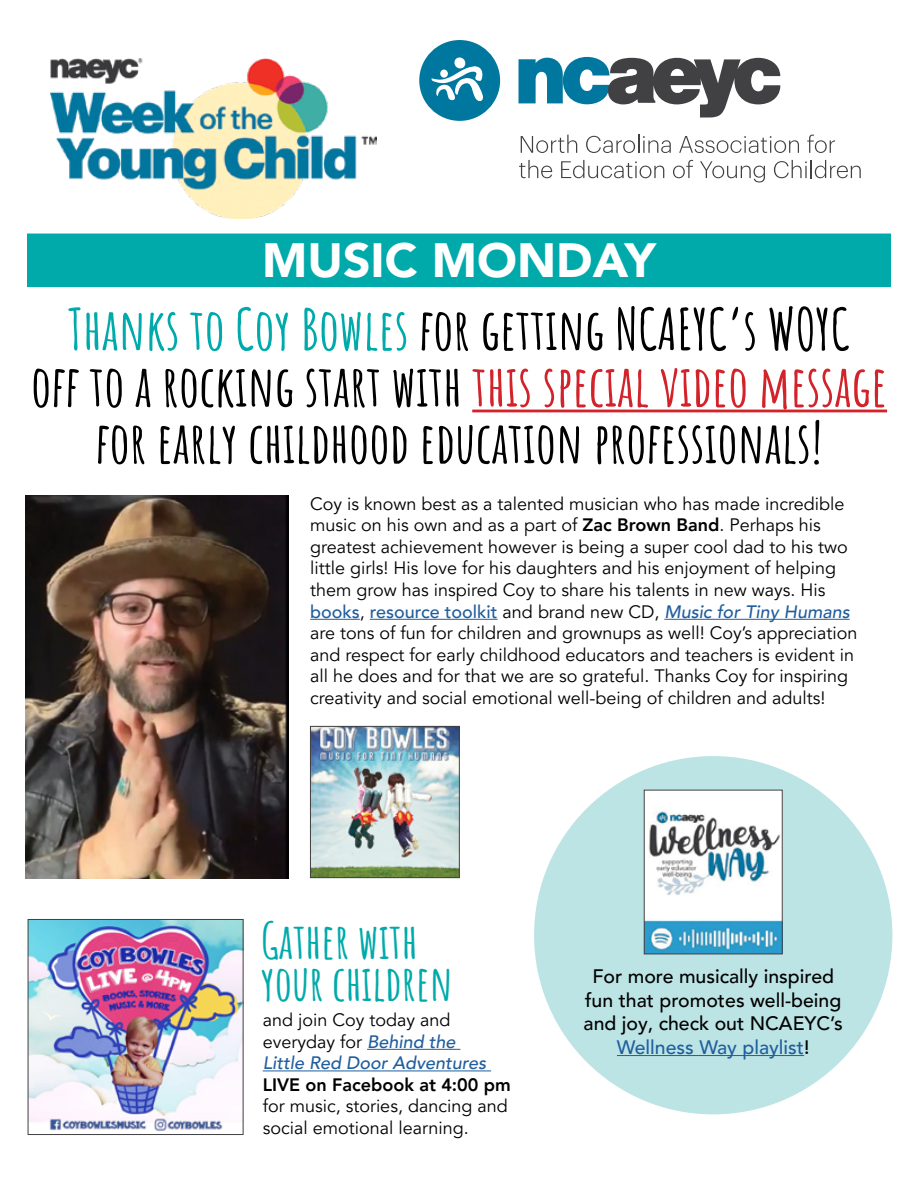
<style>
.page{position:relative;width:918px;height:1188px;background:#fff}
.page>*{position:absolute;margin:0;border:0;box-sizing:border-box;transform-origin:0 0}
.t1{font:700 56.55px/56.6px "Amatic SC";color:#000;text-align:center}
.t2{font:700 48px/42px "Amatic SC";color:#00aaab}
.t3{font:900 48px "Avenir LT Pro";color:#fff}
.t4{font:500 19.5px/23.4px "Avenir LT Pro";color:#000;text-align:center}
.t5{font:18px/21.6px "Avenir LT Pro";color:#000}
.t6{font:italic 500 18px/21.6px "Avenir LT Pro";color:#215e9e}
.t7{font:800 18px "Avenir LT Pro";color:#000}
.s1{color:#00aaab}
.s2{color:#d2232a}
.s3{font-weight:800}
.s4{font-weight:500;color:#215e9e}
.s5{font-weight:500;font-style:italic;color:#215e9e}
.s6{font-weight:400;font-style:normal;color:#000}
.s7{color:#215e9e}
</style>
<div class="page">
<div style="left:27px;top:234px;width:864px;height:53px;background:#00aaab"></div>
<img style="left:51px;top:58px;width:326px;height:160px">
<svg style="left:519px;top:57px;width:261px;height:61px"></svg>
<svg style="left:521px;top:135px;width:56px;height:18px"></svg>
<svg style="left:586px;top:135px;width:85px;height:18px"></svg>
<svg style="left:679px;top:136px;width:120px;height:17px"></svg>
<svg style="left:807px;top:135px;width:28px;height:18px"></svg>
<svg style="left:519px;top:160px;width:33px;height:18px"></svg>
<svg style="left:561px;top:160px;width:103px;height:18px"></svg>
<svg style="left:673px;top:160px;width:20px;height:18px"></svg>
<svg style="left:700px;top:161px;width:65px;height:21px"></svg>
<svg style="left:774px;top:160px;width:87px;height:18px"></svg>
<svg style="left:419px;top:40px;width:81px;height:81px"></svg>
<hr style="left:472px;top:410px;width:415px;height:2px;background:#d2232a">
<hr style="left:310px;top:619px;width:50px;height:1px;background:#215e9e">
<hr style="left:370px;top:619px;width:128px;height:1px;background:#215e9e">
<hr style="left:664px;top:619px;width:186px;height:1px;background:#215e9e">
<img style="left:26px;top:496px;width:262px;height:382px">
<img style="left:30px;top:921px;width:211px;height:210px">
<div style="left:28px;top:919px;width:215px;height:216px;border:1px solid #414042"></div>
<img style="left:312px;top:728px;width:146px;height:148px">
<div style="left:310px;top:726px;width:150px;height:152px;border:1px solid #414042"></div>
<div style="left:534px;top:756px;width:358px;height:358px;background:#bce4e5;border-radius:50%"></div>
<img style="left:646px;top:792px;width:135px;height:160px">
<div style="left:644px;top:790px;width:139px;height:164px;border:1px solid #414042"></div>
<hr style="left:617px;top:1055px;width:187px;height:1px;background:#215e9e">
<hr style="left:367px;top:1049px;width:93px;height:1px;background:#215e9e">
<hr style="left:263px;top:1070px;width:228px;height:1px;background:#215e9e">
<h2 class="t3" style="left:262px;top:232px;width:395px">MUSIC MONDAY</h2>
<h1 class="t1" style="left:31px;top:297px;width:858px"><span class="s1">Thanks to Coy Bowles</span> for getting NCAEYC’s WOYC<br>off to a rocking start with <span class="s2">this special video message </span>for early childhood education professionals!</h1>
<p class="t5" style="left:310px;top:493px;width:549px">Coy is known best as a talented musician who has made incredible music on his own and as a part of <span class="s3">Zac Brown Band</span>. Perhaps his greatest achievement however is being a super cool dad to his two little girls! His love for his daughters and his enjoyment of helping them grow has inspired Coy to share his talents in new ways. His <span class="s4">books</span>, <span class="s4">resource toolkit</span> and brand new CD, <span class="s5">Music for Tiny Humans </span>are tons of fun for children and grownups as well! Coy’s appreciation and respect for early childhood educators and teachers is evident in all he does and for that we are so grateful. Thanks Coy for inspiring creativity and social emotional well-being of children and adults!</p>
<h2 class="t2" style="left:261px;top:917px;width:193px">Gather with your children</h2>
<p class="t6" style="left:263px;top:1009px;width:225px"><span class="s6">and join Coy today and everyday for</span> Behind the<br>Little Red Door Adventures</p>
<p class="t7" style="left:263px;top:1074px;width:250px">LIVE on Facebook at 4:00 pm</p>
<p class="t5" style="left:263px;top:1096px;width:246px">for music, stories, dancing and social emotional learning.</p>
<p class="t4" style="left:584px;top:965px;width:261px">For more musically inspired fun that promotes well-being and joy, check out NCAEYC’s<br><span class="s7">Wellness Way playlist</span>!</p>
</div>
